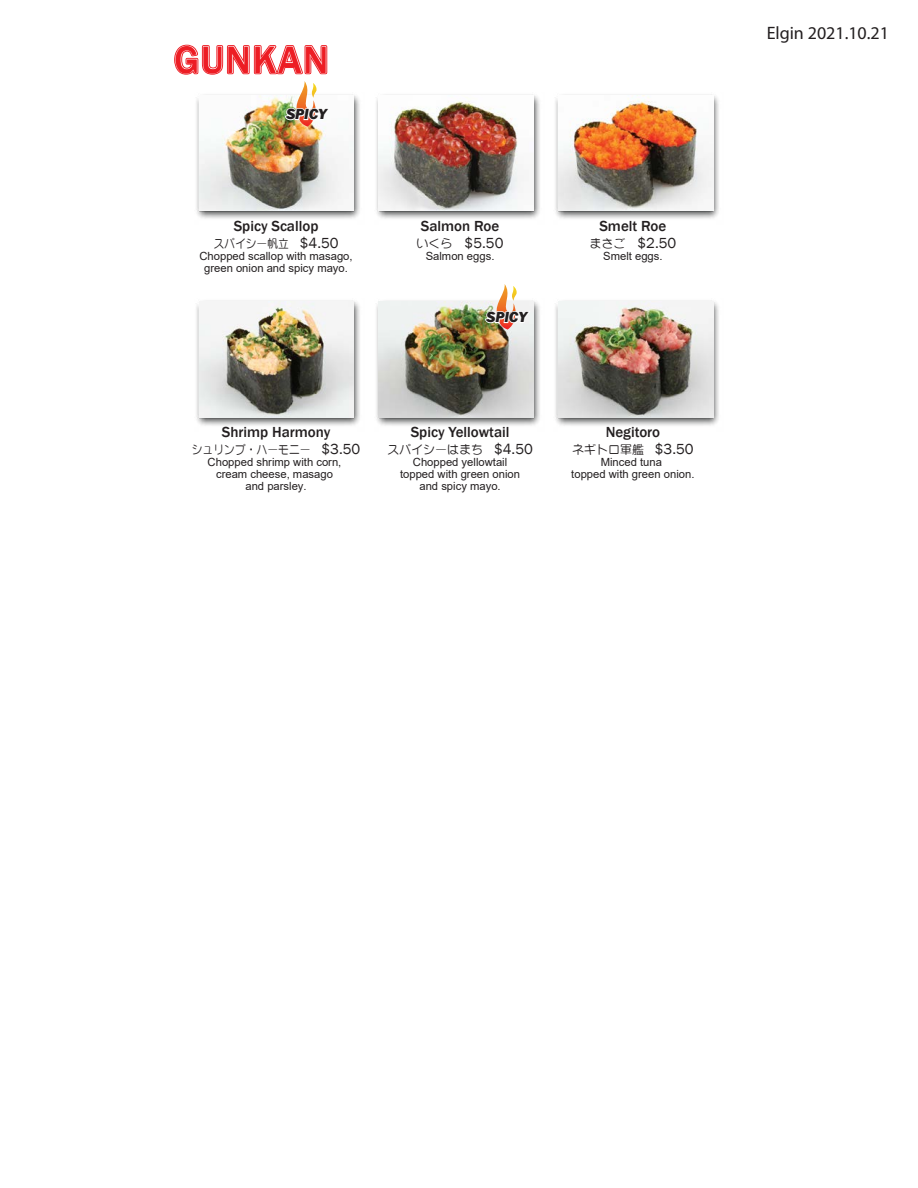
<style>
.page{position:relative;width:918px;height:1188px;background:#fff}
.page>*{position:absolute;margin:0;border:0;box-sizing:border-box;transform-origin:0 0}
.t1{font:500 39.15px "Franklin Gothic";letter-spacing:.035em;color:#ed1d24}
.t2{font:18px "Myriad Pro";color:#231f20}
.t3{font:500 15px/16.5px "Franklin Gothic";color:#231f20;text-align:center}
.t4{font:italic 800 15px "Franklin Gothic";color:#010101}
.t5{font:12px "Iwata Chumaru Gothic";color:#231f20;scale:.9 1}
.t6{font:12px "Iwata Chumaru Gothic";color:#231f20}
.t7{font:11.25px/12px "Arial";color:#231f20;text-align:center}
.s1{font-family:"Franklin Gothic";font-size:15px}
.s2{font-family:"Iwata Chumaru Gothic";font-weight:400;font-size:12px}
.s3{font-weight:400}
</style>
<div class="page">
<img style="left:196px;top:94px;width:164px;height:125px">
<img style="left:199px;top:95px;width:154px;height:116px">
<img style="left:196px;top:300px;width:164px;height:126px">
<img style="left:199px;top:302px;width:154px;height:115px">
<svg style="left:174px;top:44px;width:158px;height:83px"></svg>
<img style="left:555px;top:300px;width:164px;height:126px">
<img style="left:376px;top:300px;width:164px;height:126px">
<img style="left:559px;top:302px;width:154px;height:115px">
<img style="left:379px;top:302px;width:154px;height:115px">
<svg style="left:484px;top:284px;width:48px;height:46px"></svg>
<img style="left:376px;top:94px;width:164px;height:125px">
<img style="left:555px;top:94px;width:164px;height:125px">
<img style="left:559px;top:95px;width:154px;height:116px">
<img style="left:379px;top:95px;width:154px;height:116px">
<h1 class="t1" style="left:174px;top:35px;width:156px">GUNKAN</h1>
<h3 class="t4" style="left:286px;top:104px;width:43px">SPICY</h3>
<h3 class="t3" style="left:234px;top:218px;width:86px">Spicy Scallop</h3>
<p class="t5" style="left:213px;top:237px;width:141px">スパイシー帆立　<span class="s1">$4.50</span></p>
<p class="t7" style="left:199px;top:250px;width:155px">Chopped scallop with masago, green onion and spicy mayo.</p>
<h3 class="t3" style="left:417px;top:218px;width:88px;text-align:left">Salmon Roe<span class="s2">いくら　</span><span class="s3">$5.50</span></h3>
<p class="t7" style="left:426px;top:250px;width:70px">Salmon eggs.</p>
<h3 class="t4" style="left:486px;top:307px;width:43px">SPICY</h3>
<h3 class="t3" style="left:589px;top:218px;width:88px">Smelt Roe<br><span class="s2">まさご　</span><span class="s3">$2.50</span></h3>
<p class="t7" style="left:603px;top:250px;width:61px">Smelt eggs.</p>
<h3 class="t3" style="left:222px;top:424px;width:110px">Shrimp Harmony</h3>
<p class="t5" style="left:192px;top:443px;width:189px">シュリンプ・ハーモニー　<span class="s1">$3.50</span></p>
<p class="t7" style="left:208px;top:456px;width:135px">Chopped shrimp with corn, cream cheese, masago and parsley.</p>
<h3 class="t3" style="left:411px;top:424px;width:100px">Spicy Yellowtail</h3>
<p class="t6" style="left:387px;top:443px;width:147px">スパイシーはまち <span class="s1">$4.50</span></p>
<p class="t7" style="left:400px;top:456px;width:122px">Chopped yellowtail topped with green onion and spicy mayo.</p>
<h3 class="t3" style="left:606px;top:424px;width:56px">Negitoro</h3>
<p class="t6" style="left:572px;top:443px;width:123px">ネギトロ軍艦 <span class="s1">$3.50</span></p>
<p class="t7" style="left:571px;top:456px;width:125px">Minced tuna<br>topped with green onion.</p>
<h2 class="t2" style="left:767px;top:22px;width:124px">Elgin 2021.10.21</h2>
</div>
